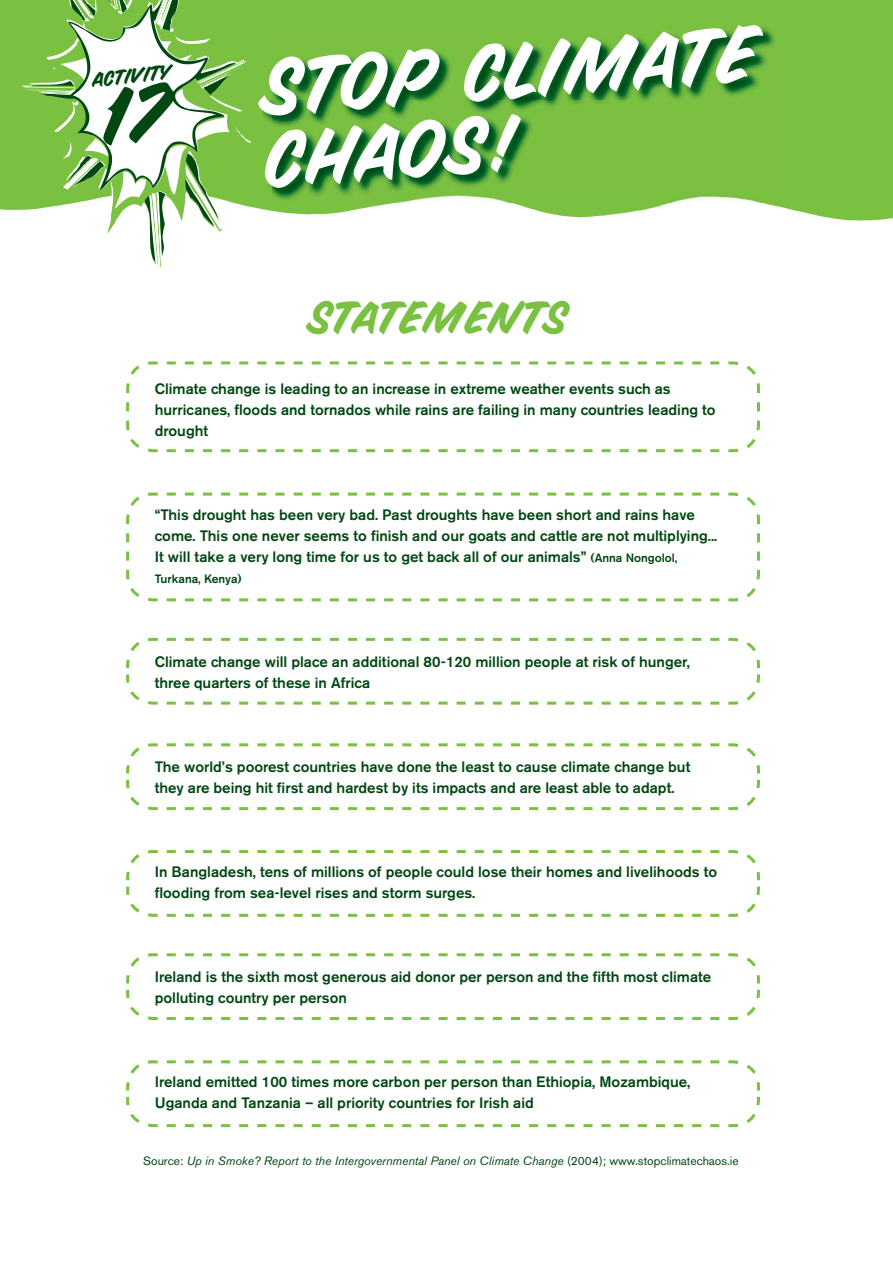
<style>
.page{position:relative;width:893px;height:1263px;background:#fff}
.page>*{position:absolute;margin:0;border:0;box-sizing:border-box;transform-origin:0 0}
.t1{font:60px/72px "Snyder";color:#fff}
.t2{font:34.5px "Snyder";color:#7ac142}
.t3{font:15.9px "Snyder";color:#004711}
.t4{font:500 15px/21px "Akzidenz Grotesk BE";color:#004711}
.t5{font:italic 12px "Akzidenz Grotesk BE";color:#004711}
.t6{font:500 12px "Akzidenz Grotesk BE";color:#004711}
.s1{font-size:12px}
.s2{font-style:normal}
</style>
<div class="page">
<div style="left:0;top:0;width:893px;height:169px;background:#7ac142"></div>
<img style="left:0;top:169px;width:893px;height:52px">
<img style="left:1px;top:169px;width:270px;height:52px">
<img style="left:11px;top:0;width:245px;height:267px">
<img style="left:259px;top:28px;width:518px;height:174px">
<svg style="left:126px;top:361px;width:634px;height:92px"></svg>
<svg style="left:126px;top:492px;width:634px;height:110px"></svg>
<svg style="left:126px;top:637px;width:634px;height:68px"></svg>
<svg style="left:126px;top:743px;width:634px;height:68px"></svg>
<svg style="left:126px;top:850px;width:634px;height:67px"></svg>
<svg style="left:126px;top:953px;width:634px;height:67px"></svg>
<svg style="left:126px;top:1060px;width:634px;height:68px"></svg>
<div style="left:98px;top:81px;width:81px;height:65px;background:#fff"></div>
<p class="t3" style="left:92px;top:72px;width:80px;rotate:-6deg">ACTIVITY</p>
<h1 class="t1" style="left:258px;top:55px;width:499px;rotate:-4deg">STOP CLIMATE<br>CHAOS!</h1>
<h2 class="t2" style="left:308px;top:300px;width:262px">STATEMENTS</h2>
<p class="t4" style="left:155px;top:380px;width:562px">Climate change is leading to an increase in extreme weather events such as hurricanes, floods and tornados while rains are failing in many countries leading to drought</p>
<p class="t4" style="left:155px;top:506px;width:564px">“This drought has been very bad. Past droughts have been short and rains have come. This one never seems to finish and our goats and cattle are not multiplying...<br>It will take a very long time for us to get back all of our animals” <span class="s1">(Anna Nongolol,</span></p>
<p class="t6" style="left:155px;top:575px;width:89px">Turkana, Kenya)</p>
<p class="t4" style="left:155px;top:653px;width:537px">Climate change will place an additional 80-120 million people at risk of hunger, three quarters of these in Africa</p>
<p class="t4" style="left:155px;top:758px;width:537px">The world’s poorest countries have done the least to cause climate change but they are being hit first and hardest by its impacts and are least able to adapt.</p>
<p class="t4" style="left:155px;top:863px;width:564px">In Bangladesh, tens of millions of people could lose their homes and livelihoods to flooding from sea-level rises and storm surges.</p>
<p class="t4" style="left:155px;top:968px;width:558px">Ireland is the sixth most generous aid donor per person and the fifth most climate polluting country per person</p>
<p class="t4" style="left:155px;top:1073px;width:537px">Ireland emitted 100 times more carbon per person than Ethiopia, Mozambique,<br>Uganda and Tanzania – all priority countries for Irish aid</p>
<p class="t5" style="left:143px;top:1156px;width:597px"><span class="s2">Source:</span> Up in Smoke? Report to the Intergovernmental Panel on Climate Change <span class="s2">(2004); www.stopclimatechaos.ie</span></p>
</div>
